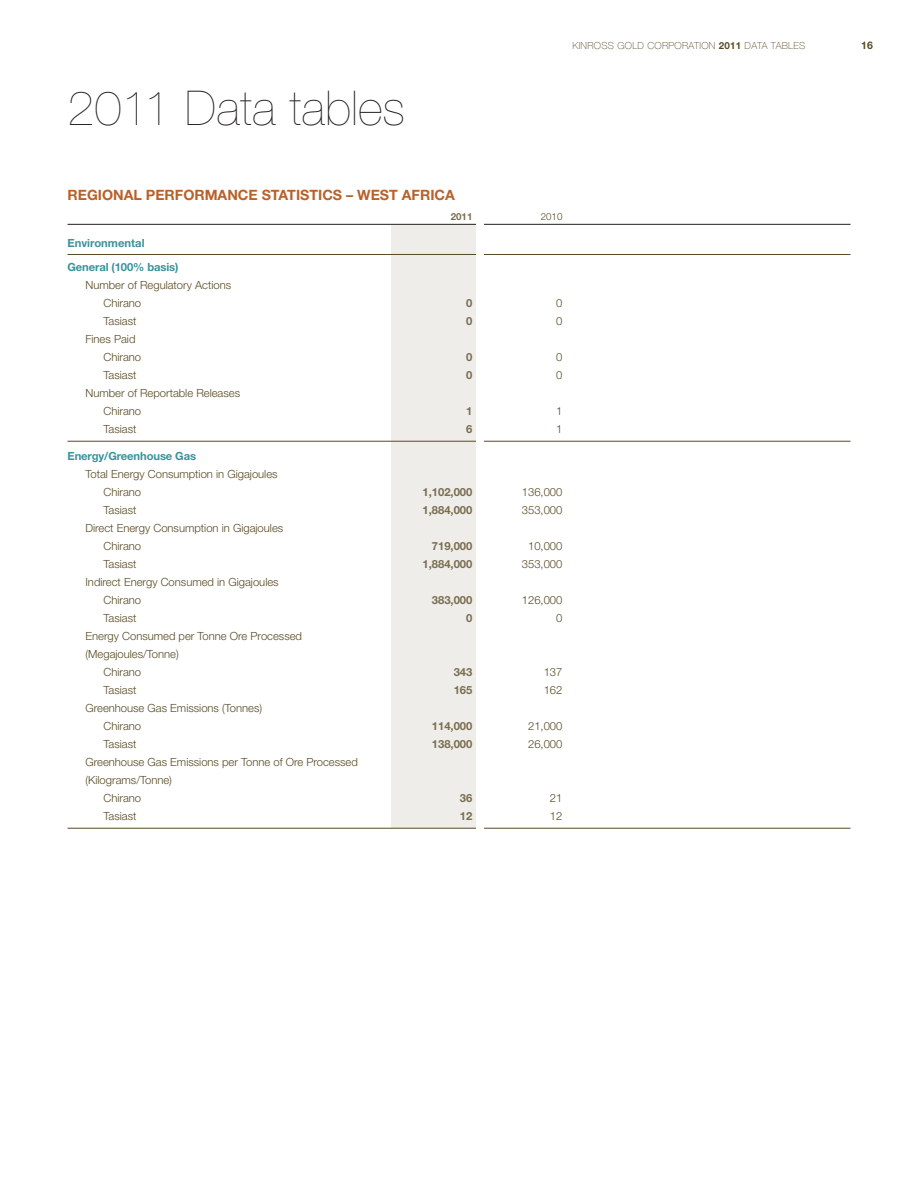
<style>
.page{position:relative;width:918px;height:1188px;background:#fff}
.page>*{position:absolute;margin:0;border:0;box-sizing:border-box;transform-origin:0 0}
.t1{font:200 48px "Helvetica Neue";letter-spacing:.01em;color:#231f20}
.t2{font:700 14.25px "Helvetica Neue";color:#b86129}
.t3{font:300 11.25px/18px "Helvetica Neue";color:#594a25}
.t4{font:700 11.25px "Helvetica Neue";color:#7a6e51}
.t5{font:700 11.25px "Helvetica Neue";letter-spacing:-.01em;color:#38939b}
.t6{font:700 10.5px "Helvetica Neue";color:#594a25}
.t7{font:100 9.75px "Helvetica Neue";letter-spacing:.03em;color:#594a25}
.t8{font:700 9.75px "Helvetica Neue";color:#7a6e51}
.t9{font:300 9.75px "Helvetica Neue";color:#594a25}
.s1{font-weight:700}
</style>
<div class="page">
<div style="left:392px;top:224px;width:84px;height:604px;background:#eeede9"></div>
<hr style="left:68px;top:224px;width:782px;height:1px;background:#231f20">
<hr style="left:68px;top:254px;width:782px;height:1px;background:#594a25">
<hr style="left:68px;top:441px;width:782px;height:1px;background:#594a25">
<hr style="left:68px;top:828px;width:782px;height:1px;background:#594a25">
<div style="left:476px;top:222px;width:7px;height:625px;background:#fff"></div>
<h1 class="t1" style="left:68px;top:80px;width:339px">2011 Data tables</h1>
<p class="t7" style="left:572px;top:40px;width:234px">KINROSS GOLD CORPORATION <span class="s1">2011</span> DATA TABLES</p>
<p class="t6" style="left:861px;top:39px;width:13px">16</p>
<p class="t2" style="left:68px;top:186px;width:389px">Regional Performance Statistics – West Africa</p>
<p class="t8" style="left:451px;top:210px;width:23px">2011</p>
<p class="t9" style="left:541px;top:210px;width:23px">2010</p>
<p class="t5" style="left:68px;top:236px;width:79px">Environmental</p>
<p class="t5" style="left:68px;top:260px;width:112px">General (100% basis)</p>
<p class="t3" style="left:104px;top:276px;width:129px;text-indent:-18px">Number of Regulatory Actions<br>Chirano</p>
<p class="t4" style="left:466px;top:296px;width:8px">0</p>
<p class="t3" style="left:556px;top:294px;width:8px">0</p>
<p class="t3" style="left:104px;top:312px;width:34px">Tasiast</p>
<p class="t4" style="left:466px;top:314px;width:8px">0</p>
<p class="t3" style="left:556px;top:312px;width:8px">0</p>
<p class="t3" style="left:104px;top:330px;width:39px;text-indent:-18px">Fines Paid<br>Chirano</p>
<p class="t4" style="left:466px;top:350px;width:8px">0</p>
<p class="t3" style="left:556px;top:348px;width:8px">0</p>
<p class="t3" style="left:104px;top:366px;width:34px">Tasiast</p>
<p class="t4" style="left:466px;top:368px;width:8px">0</p>
<p class="t3" style="left:556px;top:366px;width:8px">0</p>
<p class="t3" style="left:104px;top:384px;width:138px;text-indent:-18px">Number of Reportable Releases<br>Chirano</p>
<p class="t4" style="left:466px;top:404px;width:8px">1</p>
<p class="t3" style="left:556px;top:402px;width:8px">1</p>
<p class="t3" style="left:104px;top:420px;width:34px">Tasiast</p>
<p class="t4" style="left:466px;top:422px;width:8px">6</p>
<p class="t3" style="left:556px;top:420px;width:8px">1</p>
<p class="t5" style="left:68px;top:449px;width:130px">Energy/Greenhouse Gas</p>
<p class="t3" style="left:104px;top:465px;width:176px;text-indent:-18px">Total Energy Consumption in Gigajoules<br>Chirano</p>
<p class="t4" style="left:422px;top:485px;width:52px">1,102,000</p>
<p class="t3" style="left:522px;top:483px;width:42px">136,000</p>
<p class="t3" style="left:104px;top:501px;width:34px">Tasiast</p>
<p class="t4" style="left:422px;top:503px;width:52px">1,884,000</p>
<p class="t3" style="left:522px;top:501px;width:42px">353,000</p>
<p class="t3" style="left:104px;top:519px;width:181px;text-indent:-18px">Direct Energy Consumption in Gigajoules<br>Chirano</p>
<p class="t4" style="left:432px;top:539px;width:42px">719,000</p>
<p class="t3" style="left:528px;top:537px;width:36px">10,000</p>
<p class="t3" style="left:104px;top:555px;width:34px">Tasiast</p>
<p class="t4" style="left:422px;top:557px;width:52px">1,884,000</p>
<p class="t3" style="left:522px;top:555px;width:42px">353,000</p>
<p class="t3" style="left:104px;top:573px;width:177px;text-indent:-18px">Indirect Energy Consumed in Gigajoules<br>Chirano</p>
<p class="t4" style="left:432px;top:593px;width:42px">383,000</p>
<p class="t3" style="left:522px;top:591px;width:42px">126,000</p>
<p class="t3" style="left:104px;top:609px;width:34px">Tasiast</p>
<p class="t4" style="left:466px;top:611px;width:8px">0</p>
<p class="t3" style="left:556px;top:609px;width:8px">0</p>
<p class="t3" style="left:86px;top:627px;width:218px">Energy Consumed per Tonne Ore Processed</p>
<p class="t3" style="left:86px;top:645px;width:95px">(Megajoules/Tonne)</p>
<p class="t3" style="left:104px;top:663px;width:39px">Chirano</p>
<p class="t4" style="left:454px;top:665px;width:20px">343</p>
<p class="t3" style="left:544px;top:663px;width:20px">137</p>
<p class="t3" style="left:104px;top:681px;width:34px">Tasiast</p>
<p class="t4" style="left:454px;top:683px;width:20px">165</p>
<p class="t3" style="left:544px;top:681px;width:20px">162</p>
<p class="t3" style="left:104px;top:699px;width:160px;text-indent:-18px">Greenhouse Gas Emissions (Tonnes)<br>Chirano</p>
<p class="t4" style="left:432px;top:719px;width:42px">114,000</p>
<p class="t3" style="left:528px;top:717px;width:36px">21,000</p>
<p class="t3" style="left:104px;top:735px;width:34px">Tasiast</p>
<p class="t4" style="left:432px;top:737px;width:42px">138,000</p>
<p class="t3" style="left:528px;top:735px;width:36px">26,000</p>
<p class="t3" style="left:86px;top:753px;width:274px">Greenhouse Gas Emissions per Tonne of Ore Processed</p>
<p class="t3" style="left:86px;top:771px;width:88px">(Kilograms/Tonne)</p>
<p class="t3" style="left:104px;top:789px;width:39px">Chirano</p>
<p class="t4" style="left:460px;top:791px;width:14px">36</p>
<p class="t3" style="left:550px;top:789px;width:14px">21</p>
<p class="t3" style="left:104px;top:807px;width:34px">Tasiast</p>
<p class="t4" style="left:460px;top:809px;width:14px">12</p>
<p class="t3" style="left:550px;top:807px;width:14px">12</p>
</div>
